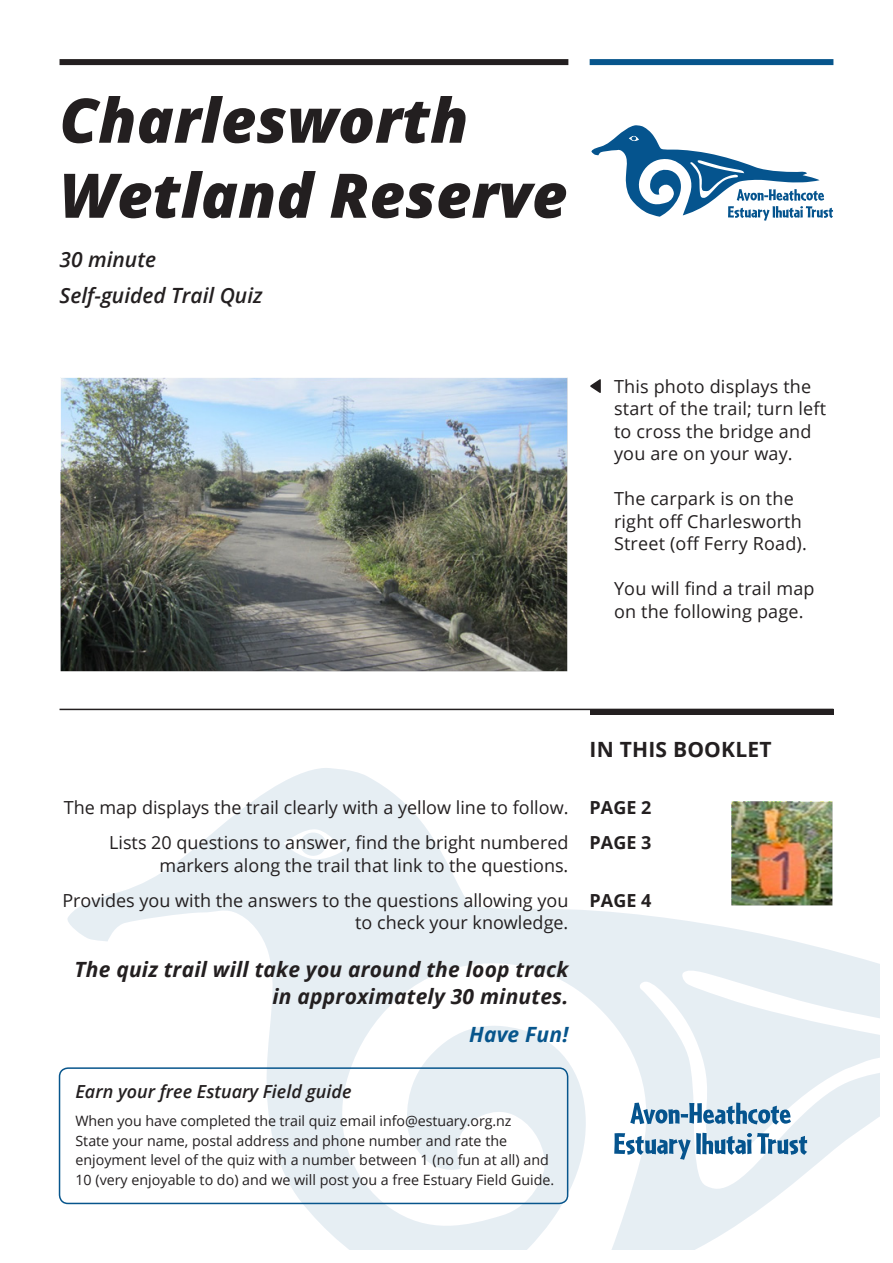
<style>
.page{position:relative;width:893px;height:1263px;background:#fff}
.page>*{position:absolute;margin:0;border:0;box-sizing:border-box;transform-origin:0 0}
.t1{font:italic 800 61.5px "Open Sans";color:#231f20}
.t2{font:italic 700 21px/27px "Open Sans";letter-spacing:.01em;color:#231f20;text-align:right}
.t3{font:italic 600 21px "Open Sans";color:#231f20}
.t4{font:700 21px "Open Sans";letter-spacing:.01em;color:#231f20}
.t5{font:italic 700 21px "Open Sans";letter-spacing:.01em;color:#07558c}
.t6{font:18px/22.5px "Open Sans";color:#231f20}
.t7{font:italic 600 18px "Open Sans";color:#231f20}
.t8{font:700 18px "Open Sans";color:#231f20}
.t9{font:14.25px/19.5px "Open Sans";color:#231f20}
</style>
<div class="page">
<svg style="left:64px;top:768px;width:816px;height:482px"></svg>
<svg style="left:858px;top:1236px;width:22px;height:14px"></svg>
<svg style="left:591px;top:125px;width:242px;height:96px"></svg>
<img style="left:60px;top:377px;width:508px;height:295px">
<img style="left:730px;top:800px;width:103px;height:106px">
<div style="left:60px;top:59px;width:508px;height:6px;background:#231f20"></div>
<div style="left:590px;top:59px;width:243px;height:6px;background:#07558c"></div>
<svg style="left:590px;top:379px;width:11px;height:14px"></svg>
<hr style="left:60px;top:709px;width:773px;height:1px;background:#231f20">
<div style="left:590px;top:709px;width:243px;height:5px;background:#231f20"></div>
<div style="left:59px;top:1067px;width:509px;height:137px;border:2px solid #07558c;border-radius:9px"></div>
<svg style="left:611px;top:1100px;width:196px;height:60px"></svg>
<p class="t1" style="left:60px;top:74px;width:410px">Charlesworth</p>
<p class="t1" style="left:60px;top:149px;width:509px">Wetland Reserve</p>
<p class="t3" style="left:60px;top:245px;width:98px">30 minute</p>
<p class="t3" style="left:60px;top:281px;width:205px">Self-guided Trail Quiz</p>
<p class="t6" style="left:614px;top:375px;width:214px">This photo displays the start of the trail; turn left to cross the bridge and you are on your way.</p>
<p class="t6" style="left:614px;top:487px;width:194px">The carpark is on the right off Charlesworth<br>Street (off Ferry Road).</p>
<p class="t6" style="left:614px;top:577px;width:202px">You will find a trail map on the following page.</p>
<p class="t6" style="left:64px;top:795px;width:506px">The map displays the trail clearly with a yellow line to follow.</p>
<p class="t6" style="left:109px;top:831px;width:461px;text-align:right">Lists 20 questions to answer, find the bright numbered markers along the trail that link to the questions.</p>
<p class="t6" style="left:62px;top:888px;width:507px;text-align:right">Provides you with the answers to the questions allowing you to check your knowledge.</p>
<p class="t2" style="left:74px;top:955px;width:495px">The quiz trail will take you around the loop track in approximately 30 minutes.</p>
<p class="t5" style="left:469px;top:1019px;width:101px">Have Fun!</p>
<p class="t7" style="left:75px;top:1079px;width:277px">Earn your free Estuary Field guide</p>
<p class="t9" style="left:75px;top:1111px;width:438px">When you have completed the trail quiz email info@estuary.org.nz</p>
<p class="t9" style="left:75px;top:1130px;width:480px">State your name, postal address and phone number and rate the enjoyment level of the quiz with a number between 1 (no fun at all) and<br>10 (very enjoyable to do) and we will post you a free Estuary Field Guide.</p>
<p class="t4" style="left:590px;top:734px;width:183px">IN THIS BOOKLET</p>
<p class="t8" style="left:590px;top:794px;width:63px">PAGE 2</p>
<p class="t8" style="left:590px;top:830px;width:63px">PAGE 3</p>
<p class="t8" style="left:590px;top:887px;width:63px">PAGE 4</p>
</div>
